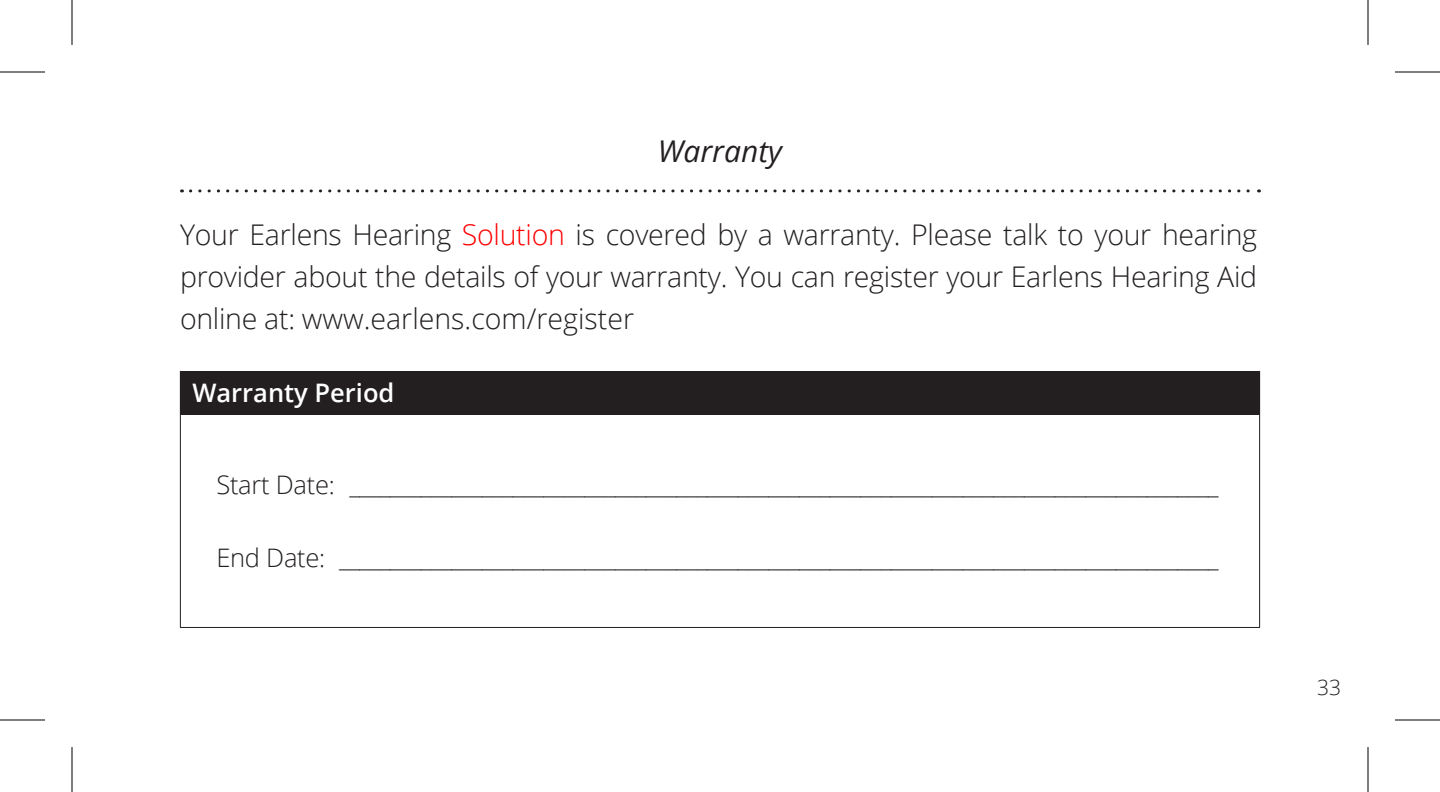
<style>
.page{position:relative;width:1440px;height:792px;background:#fff}
.page>*{position:absolute;margin:0;border:0;box-sizing:border-box;transform-origin:0 0}
.t1{font:italic 30px "Open Sans";color:#231f20}
.t2{font:300 28.5px/42px "Open Sans";letter-spacing:-.01em;color:#231f20;text-align:justify}
.t3{font:300 25.5px "Open Sans";letter-spacing:-.01em;color:#231f20}
.t4{font:600 25.5px "Open Sans";color:#fff}
.t5{font:300 21px "Open Sans";color:#231f20}
.s1{color:#f00}
</style>
<div class="page">
<svg style="left:190px;top:189px;width:1069px;height:3px"></svg>
<div style="left:180px;top:371px;width:1080px;height:43px;background:#231f20"></div>
<hr style="left:180px;top:414px;width:1px;height:213px;background:#231f20">
<hr style="left:1259px;top:414px;width:1px;height:213px;background:#231f20">
<hr style="left:180px;top:627px;width:1080px;height:1px;background:#231f20">
<hr style="left:0;top:71px;width:45px;height:2px;background:#000">
<hr style="left:1395px;top:71px;width:45px;height:2px;background:#000">
<hr style="left:0;top:719px;width:45px;height:2px;background:#000">
<hr style="left:1395px;top:719px;width:45px;height:2px;background:#000">
<hr style="left:71px;top:0;width:2px;height:45px;background:#000">
<hr style="left:71px;top:747px;width:2px;height:45px;background:#000">
<hr style="left:1367px;top:0;width:2px;height:45px;background:#000">
<hr style="left:1367px;top:747px;width:2px;height:45px;background:#000">
<p class="t1" style="left:658px;top:131px;width:126px">Warranty</p>
<p class="t2" style="left:180px;top:213px;width:1079px">Your Earlens Hearing <span class="s1">Solution</span> is covered by a warranty. Please talk to your hearing provider about the details of your warranty. You can register your Earlens Hearing Aid online at: www.earlens.com/register</p>
<p class="t4" style="left:192px;top:376px;width:204px">Warranty Period</p>
<p class="t3" style="left:216px;top:467px;width:1004px">Start Date: _____________________________________________________________________________________</p>
<p class="t3" style="left:216px;top:541px;width:1004px">End Date: ______________________________________________________________________________________</p>
<p class="t5" style="left:1317px;top:673px;width:25px">33</p>
</div>
